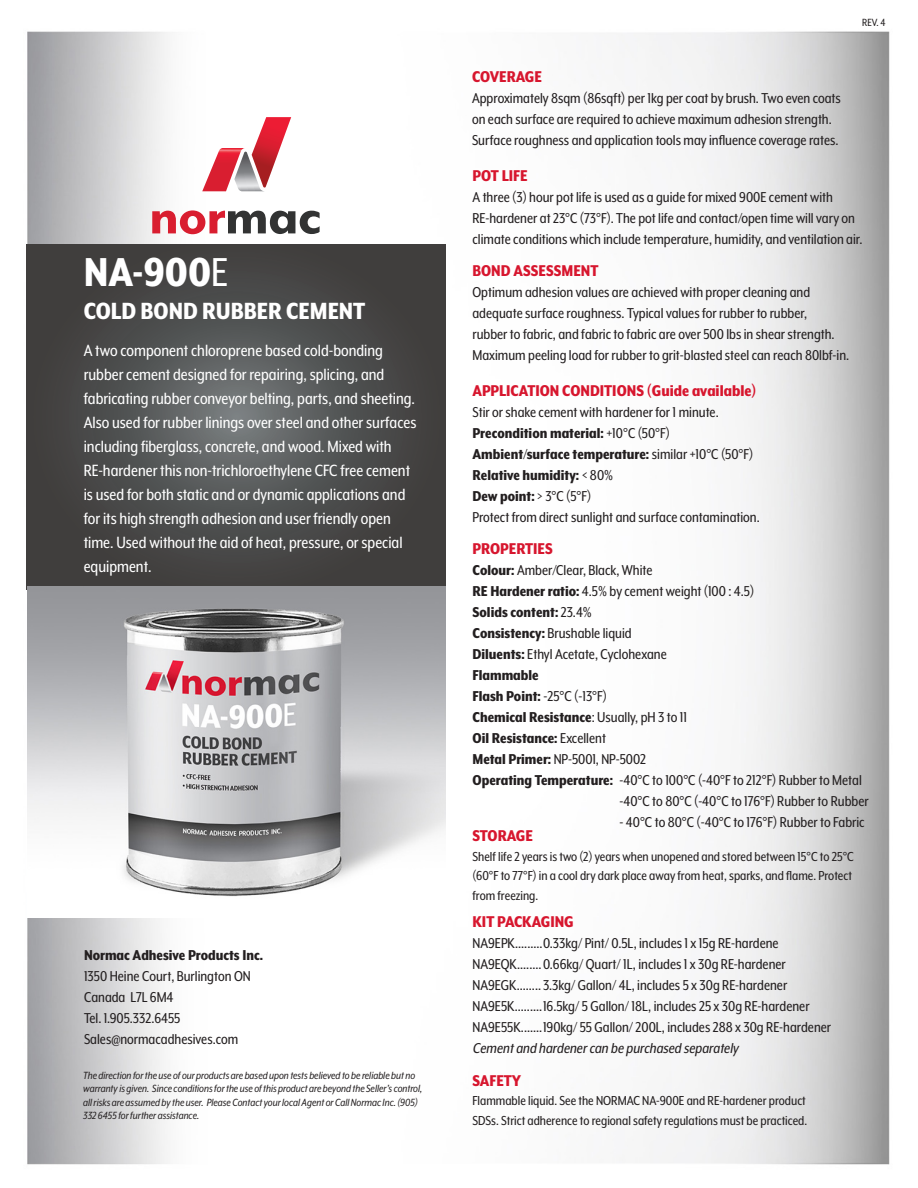
<style>
.page{position:relative;width:918px;height:1188px;background:#fff}
.page>*{position:absolute;margin:0;border:0;box-sizing:border-box;transform-origin:0 0}
.t1{font:800 46.5px "Mr Eaves XL Mod Nar OT";color:#fff}
.t2{font:800 27px "Mr Eaves XL Mod Nar OT";color:#fff}
.t3{font:18.75px/24px "Mr Eaves XL Mod Nar OT";color:#fff}
.t4{font:800 18px "Mr Eaves XL Mod Nar OT";color:#d7162e}
.t5{font:16.5px/21px "Mr Eaves XL Mod Nar OT";color:#231f20}
.t6{font:800 16.5px/21px "Mr Eaves XL Mod Nar OT";color:#231f20}
.t7{font:italic 16.5px "Mr Eaves XL Mod Nar OT";color:#231f20}
.t8{font:15px/19.5px "Mr Eaves XL Mod Nar OT";color:#231f20}
.t9{font:italic 12px/13.5px "Mr Eaves XL Mod Nar OT";color:#231f20}
.t10{font:12px "Mr Eaves XL Mod Nar OT";color:#231f20}
.s1{font-weight:400}
.s2{font-weight:800}
</style>
<div class="page">
<img style="left:26px;top:31px;width:864px;height:1134px">
<svg style="left:27px;top:244px;width:418px;height:343px;background:#4b4b4b"></svg>
<img style="left:27px;top:587px;width:418px;height:331px">
<svg style="left:202px;top:117px;width:89px;height:74px"></svg>
<svg style="left:152px;top:210px;width:168px;height:24px"></svg>
<p class="t1" style="left:84px;top:248px;width:146px">NA-900<span class="s1">E</span></p>
<p class="t2" style="left:84px;top:297px;width:283px">COLD BOND RUBBER CEMENT</p>
<p class="t3" style="left:84px;top:338px;width:334px">A two component chloroprene based cold-bonding rubber cement designed for repairing, splicing, and fabricating rubber conveyor belting, parts, and sheeting.<br>Also used for rubber linings over steel and other surfaces including fiberglass, concrete, and wood. Mixed with RE-hardener this non-trichloroethylene CFC free cement is used for both static and or dynamic applications and for its high strength adhesion and user friendly open time. Used without the aid of heat, pressure, or special equipment.</p>
<p class="t6" style="left:84px;top:944px;width:181px">Normac Adhesive Products Inc.</p>
<p class="t5" style="left:84px;top:965px;width:168px">1350 Heine Court, Burlington ON</p>
<p class="t5" style="left:84px;top:986px;width:91px">Canada L7L 6M4</p>
<p class="t5" style="left:84px;top:1007px;width:98px">Tel. 1.905.332.6455</p>
<p class="t5" style="left:84px;top:1028px;width:156px">Sales@normacadhesives.com</p>
<p class="t9" style="left:83px;top:1068px;width:341px">The direction for the use of our products are based upon tests believed to be reliable but no warranty is given. Since conditions for the use of this product are beyond the Seller’s control, all risks are assumed by the user. Please Contact your local Agent or Call Normac Inc. (905)<br>332 6455 for further assistance.</p>
<p class="t10" style="left:862px;top:16px;width:25px">REV. 4</p>
<p class="t4" style="left:472px;top:67px;width:72px">COVERAGE</p>
<p class="t5" style="left:472px;top:87px;width:370px">Approximately 8sqm (86sqft) per 1kg per coat by brush. Two even coats on each surface are required to achieve maximum adhesion strength.<br>Surface roughness and application tools may influence coverage rates.</p>
<p class="t4" style="left:472px;top:166px;width:57px">POT LIFE</p>
<p class="t5" style="left:472px;top:186px;width:392px">A three (3) hour pot life is used as a guide for mixed 900E cement with<br>RE-hardener at 23°C (73°F). The pot life and contact/open time will vary on climate conditions which include temperature, humidity, and ventilation air.</p>
<p class="t4" style="left:472px;top:261px;width:128px">BOND ASSESSMENT</p>
<p class="t5" style="left:472px;top:281px;width:378px">Optimum adhesion values are achieved with proper cleaning and adequate surface roughness. Typical values for rubber to rubber,<br>rubber to fabric, and fabric to fabric are over 500 lbs in shear strength.<br>Maximum peeling load for rubber to grit-blasted steel can reach 80lbf-in.</p>
<p class="t4" style="left:472px;top:382px;width:285px">APPLICATION CONDITIONS (Guide available)</p>
<p class="t5" style="left:472px;top:401px;width:248px">Stir or shake cement with hardener for 1 minute.</p>
<p class="t6" style="left:472px;top:422px;width:199px">Precondition material: <span class="s1">+10°C (50°F)</span></p>
<p class="t6" style="left:472px;top:443px;width:282px">Ambient/surface temperature: <span class="s1">similar +10°C (50°F)</span></p>
<p class="t6" style="left:472px;top:464px;width:142px">Relative humidity: <span class="s1">&lt; 80%</span></p>
<p class="t6" style="left:472px;top:485px;width:120px">Dew point: <span class="s1">&gt; 3°C (5°F)</span></p>
<p class="t5" style="left:472px;top:506px;width:289px">Protect from direct sunlight and surface contamination.</p>
<p class="t4" style="left:472px;top:540px;width:82px">PROPERTIES</p>
<p class="t5" style="left:472px;top:560px;width:182px"><span class="s2">Colour:</span> Amber/Clear, Black, White</p>
<p class="t5" style="left:472px;top:581px;width:283px"><span class="s2">RE Hardener ratio:</span> 4.5% by cement weight (100 : 4.5)</p>
<p class="t6" style="left:472px;top:602px;width:121px">Solids content: <span class="s1">23.4%</span></p>
<p class="t5" style="left:472px;top:623px;width:161px"><span class="s2">Consistency:</span> Brushable liquid</p>
<p class="t5" style="left:472px;top:644px;width:196px"><span class="s2">Diluents:</span> Ethyl Acetate, Cyclohexane</p>
<p class="t6" style="left:472px;top:665px;width:136px">Flammable<br>Flash Point: <span class="s1">-25°C (-13°F)</span></p>
<p class="t6" style="left:472px;top:707px;width:216px">Chemical Resistance<span class="s1">: Usually, pH 3 to 11</span></p>
<p class="t6" style="left:472px;top:728px;width:175px">Oil Resistance: <span class="s1">Excellent<br></span>Metal Primer: <span class="s1">NP-5001, NP-5002</span></p>
<p class="t5" style="left:472px;top:770px;width:391px"><span class="s2">Operating Temperature:</span> -40°C to 100°C (-40°F to 212°F) Rubber to Metal</p>
<p class="t5" style="left:620px;top:791px;width:251px">-40°C to 80°C (-40°C to 176°F) Rubber to Rubber</p>
<p class="t5" style="left:619px;top:812px;width:247px">- 40°C to 80°C (-40°C to 176°F) Rubber to Fabric</p>
<p class="t4" style="left:472px;top:827px;width:62px">STORAGE</p>
<p class="t8" style="left:472px;top:847px;width:383px">Shelf life 2 years is two (2) years when unopened and stored between 15°C to 25°C (60°F to 77°F) in a cool dry dark place away from heat, sparks, and flame. Protect from freezing.</p>
<p class="t4" style="left:472px;top:913px;width:103px">KIT PACKAGING</p>
<p class="t5" style="left:472px;top:933px;width:308px">NA9EPK.........0.33kg/ Pint/ 0.5L, includes 1 x 15g RE-hardene</p>
<p class="t5" style="left:472px;top:954px;width:315px">NA9EQK........0.66kg/ Quart/ 1L, includes 1 x 30g RE-hardener</p>
<p class="t5" style="left:472px;top:975px;width:316px">NA9EGK........3.3kg/ Gallon/ 4L, includes 5 x 30g RE-hardener</p>
<p class="t5" style="left:472px;top:996px;width:339px">NA9E5K.........16.5kg/ 5 Gallon/ 18L, includes 25 x 30g RE-hardener</p>
<p class="t5" style="left:472px;top:1017px;width:360px">NA9E55K.......190kg/ 55 Gallon/ 200L, includes 288 x 30g RE-hardener</p>
<p class="t7" style="left:472px;top:1040px;width:267px">Cementand hardenercan be purchased separately</p>
<p class="t4" style="left:472px;top:1072px;width:50px">SAFETY</p>
<p class="t8" style="left:472px;top:1091px;width:336px">Flammable liquid. See the NORMAC NA-900E and RE-hardener product<br>SDSs. Strict adherence to regional safety regulations must be practiced.</p>
</div>
